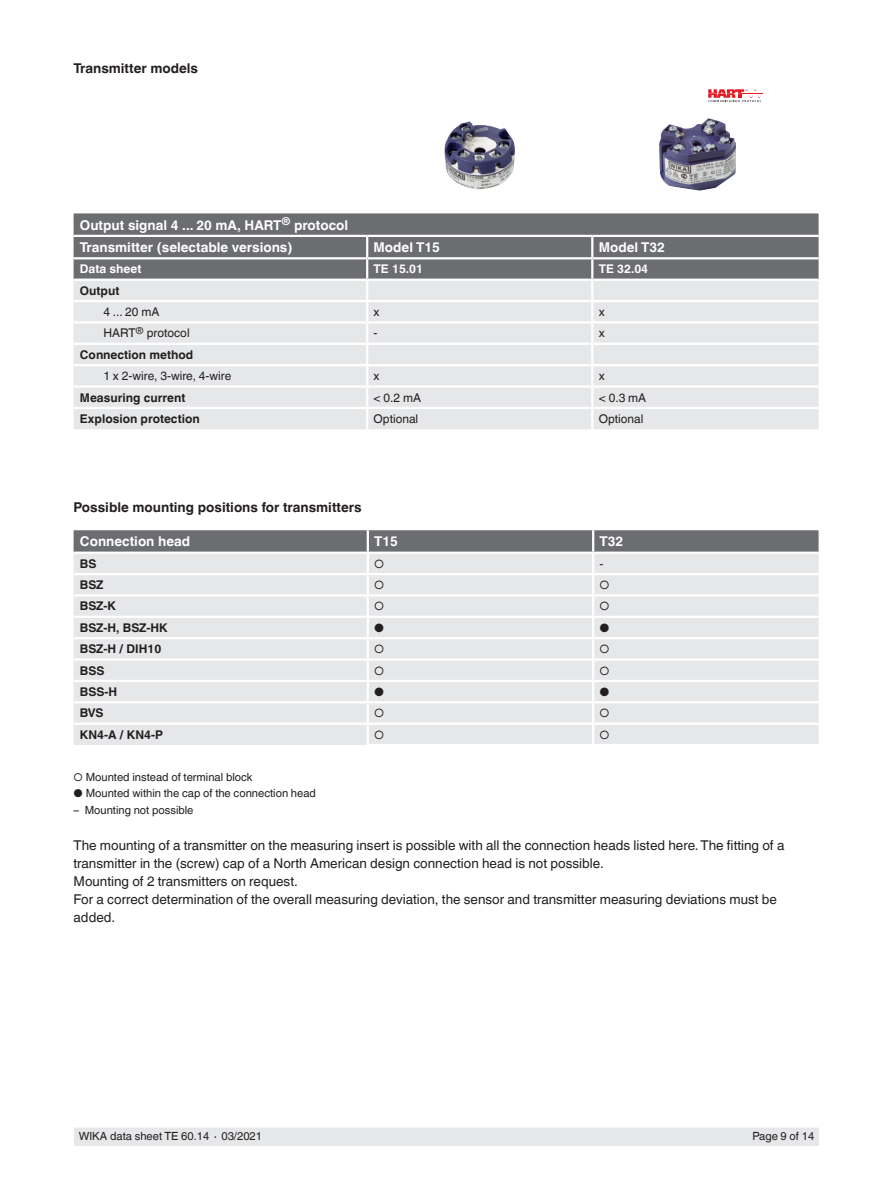
<style>
.page{position:relative;width:893px;height:1188px;background:#fff}
.page>*{position:absolute;margin:0;border:0;box-sizing:border-box;transform-origin:0 0}
.t1{font:13.5px/18px "Helvetica World";color:#231f20}
.t2{font:700 13.5px/22.5px "Helvetica World";color:#fff}
.t3{font:700 13.5px "Helvetica World";color:#231f20}
.t4{font:700 12px "Helvetica World";color:#231f20}
.t5{font:12px "Helvetica World";color:#231f20}
.t6{font:700 12px "Helvetica World";color:#fff}
.t7{font:11.25px "Helvetica World";color:#231f20}
</style>
<div class="page">
<div style="left:74px;top:1128px;width:745px;height:17px;background:#e6e7e9"></div>
<div style="left:74px;top:703px;width:745px;height:42px;background:#e6e7e9"></div>
<svg style="left:74px;top:530px;width:745px;height:171px;background:#d7d8da"></svg>
<hr style="left:367px;top:703px;width:2px;height:20px;background:#fff">
<hr style="left:592px;top:703px;width:2px;height:20px;background:#fff">
<hr style="left:368px;top:723px;width:225px;height:2px;background:#fff">
<svg style="left:367px;top:725px;width:2px;height:19px"></svg>
<hr style="left:593px;top:723px;width:226px;height:2px;background:#fff">
<svg style="left:592px;top:725px;width:2px;height:19px"></svg>
<hr style="left:367px;top:744px;width:226px;height:2px;background:#fff">
<hr style="left:593px;top:744px;width:226px;height:2px;background:#fff">
<hr style="left:367px;top:530px;width:2px;height:22px;background:#fff">
<hr style="left:592px;top:530px;width:2px;height:22px;background:#fff">
<hr style="left:74px;top:573px;width:294px;height:2px;background:#fff">
<hr style="left:74px;top:594px;width:294px;height:3px;background:#fff">
<hr style="left:74px;top:616px;width:294px;height:2px;background:#fff">
<hr style="left:74px;top:637px;width:294px;height:2px;background:#fff">
<hr style="left:74px;top:658px;width:294px;height:3px;background:#fff">
<hr style="left:74px;top:680px;width:294px;height:2px;background:#fff">
<hr style="left:74px;top:723px;width:294px;height:2px;background:#fff">
<hr style="left:74px;top:552px;width:294px;height:2px;background:#fff">
<hr style="left:368px;top:552px;width:225px;height:2px;background:#fff">
<hr style="left:593px;top:552px;width:226px;height:2px;background:#fff">
<div style="left:74px;top:213px;width:745px;height:66px;background:#6c6d70"></div>
<div style="left:74px;top:281px;width:745px;height:148px;background:#e6e7e9"></div>
<hr style="left:366px;top:237px;width:2px;height:20px;background:#fff">
<hr style="left:591px;top:237px;width:2px;height:20px;background:#fff">
<hr style="left:367px;top:257px;width:225px;height:2px;background:#fff">
<hr style="left:366px;top:259px;width:2px;height:20px;background:#fff">
<hr style="left:592px;top:257px;width:227px;height:2px;background:#fff">
<hr style="left:591px;top:259px;width:2px;height:20px;background:#fff">
<hr style="left:74px;top:300px;width:293px;height:2px;background:#fff">
<hr style="left:367px;top:300px;width:225px;height:2px;background:#fff">
<hr style="left:592px;top:300px;width:227px;height:2px;background:#fff">
<hr style="left:74px;top:321px;width:293px;height:3px;background:#fff">
<hr style="left:367px;top:321px;width:225px;height:3px;background:#fff">
<hr style="left:592px;top:321px;width:227px;height:3px;background:#fff">
<hr style="left:74px;top:343px;width:293px;height:2px;background:#fff">
<hr style="left:367px;top:343px;width:225px;height:2px;background:#fff">
<hr style="left:592px;top:343px;width:227px;height:2px;background:#fff">
<hr style="left:74px;top:364px;width:293px;height:2px;background:#fff">
<hr style="left:367px;top:364px;width:225px;height:2px;background:#fff">
<hr style="left:592px;top:364px;width:227px;height:2px;background:#fff">
<hr style="left:74px;top:385px;width:293px;height:3px;background:#fff">
<hr style="left:367px;top:385px;width:225px;height:3px;background:#fff">
<svg style="left:366px;top:281px;width:2px;height:126px"></svg>
<hr style="left:592px;top:385px;width:227px;height:3px;background:#fff">
<svg style="left:591px;top:281px;width:2px;height:126px"></svg>
<hr style="left:74px;top:407px;width:293px;height:2px;background:#fff">
<hr style="left:367px;top:407px;width:225px;height:2px;background:#fff">
<hr style="left:366px;top:409px;width:2px;height:20px;background:#fff">
<hr style="left:592px;top:407px;width:227px;height:2px;background:#fff">
<hr style="left:591px;top:409px;width:2px;height:20px;background:#fff">
<hr style="left:74px;top:235px;width:293px;height:2px;background:#fff">
<hr style="left:74px;top:257px;width:293px;height:2px;background:#fff">
<hr style="left:367px;top:235px;width:225px;height:2px;background:#fff">
<hr style="left:592px;top:235px;width:227px;height:2px;background:#fff">
<img style="left:444px;top:121px;width:71px;height:69px">
<img style="left:659px;top:118px;width:77px;height:73px">
<svg style="left:708px;top:89px;width:55px;height:13px"></svg>
<p class="t3" style="left:74px;top:61px;width:126px">Transmitter models</p>
<p class="t2" style="left:80px;top:214px;width:270px">Output signal 4 ... 20 mA, HART<sup>®</sup> protocol<br>Transmitter (selectable versions)</p>
<p class="t2" style="left:374px;top:236px;width:68px">Model T15</p>
<p class="t2" style="left:599px;top:236px;width:68px">Model T32</p>
<p class="t6" style="left:80px;top:262px;width:63px">Data sheet</p>
<p class="t6" style="left:374px;top:262px;width:51px">TE 15.01</p>
<p class="t6" style="left:599px;top:262px;width:51px">TE 32.04</p>
<p class="t4" style="left:80px;top:284px;width:41px">Output</p>
<p class="t5" style="left:103px;top:305px;width:58px">4 ... 20 mA</p>
<p class="t5" style="left:374px;top:305px;width:7px">x</p>
<p class="t5" style="left:599px;top:305px;width:7px">x</p>
<p class="t5" style="left:103px;top:326px;width:88px">HART<sup>®</sup> protocol</p>
<p class="t5" style="left:374px;top:326px;width:5px">-</p>
<p class="t5" style="left:599px;top:326px;width:7px">x</p>
<p class="t4" style="left:80px;top:348px;width:115px">Connection method</p>
<p class="t5" style="left:103px;top:369px;width:130px">1 x 2-wire, 3-wire, 4-wire</p>
<p class="t5" style="left:374px;top:369px;width:7px">x</p>
<p class="t5" style="left:599px;top:369px;width:7px">x</p>
<p class="t4" style="left:80px;top:390px;width:107px">Measuring current</p>
<p class="t5" style="left:374px;top:390px;width:49px">&lt; 0.2 mA</p>
<p class="t5" style="left:599px;top:390px;width:49px">&lt; 0.3 mA</p>
<p class="t4" style="left:80px;top:412px;width:121px">Explosion protection</p>
<p class="t5" style="left:374px;top:412px;width:46px">Optional</p>
<p class="t5" style="left:599px;top:412px;width:46px">Optional</p>
<p class="t3" style="left:74px;top:500px;width:290px">Possible mounting positions for transmitters</p>
<p class="t2" style="left:80px;top:530px;width:112px">Connection head</p>
<p class="t2" style="left:374px;top:530px;width:25px">T15</p>
<p class="t2" style="left:600px;top:530px;width:25px">T32</p>
<p class="t4" style="left:80px;top:557px;width:18px">BS</p>
<p class="t5" style="left:374px;top:557px;width:12px">○</p>
<p class="t5" style="left:600px;top:557px;width:5px">-</p>
<p class="t4" style="left:80px;top:578px;width:25px">BSZ</p>
<p class="t5" style="left:374px;top:578px;width:12px">○</p>
<p class="t5" style="left:600px;top:578px;width:12px">○</p>
<p class="t4" style="left:80px;top:599px;width:38px">BSZ-K</p>
<p class="t5" style="left:374px;top:599px;width:12px">○</p>
<p class="t5" style="left:600px;top:599px;width:12px">○</p>
<p class="t4" style="left:80px;top:621px;width:89px">BSZ-H, BSZ-HK</p>
<p class="t5" style="left:374px;top:621px;width:12px">●</p>
<p class="t5" style="left:600px;top:621px;width:12px">●</p>
<p class="t4" style="left:80px;top:642px;width:83px">BSZ-H / DIH10</p>
<p class="t5" style="left:374px;top:642px;width:12px">○</p>
<p class="t5" style="left:600px;top:642px;width:12px">○</p>
<p class="t4" style="left:80px;top:663px;width:26px">BSS</p>
<p class="t5" style="left:374px;top:663px;width:12px">○</p>
<p class="t5" style="left:600px;top:663px;width:12px">○</p>
<p class="t4" style="left:80px;top:685px;width:39px">BSS-H</p>
<p class="t5" style="left:374px;top:685px;width:12px">●</p>
<p class="t5" style="left:600px;top:685px;width:12px">●</p>
<p class="t4" style="left:80px;top:706px;width:25px">BVS</p>
<p class="t5" style="left:374px;top:706px;width:12px">○</p>
<p class="t5" style="left:600px;top:706px;width:12px">○</p>
<p class="t4" style="left:80px;top:728px;width:85px">KN4-A / KN4-P</p>
<p class="t5" style="left:374px;top:728px;width:12px">○</p>
<p class="t5" style="left:600px;top:728px;width:12px">○</p>
<p class="t7" style="left:74px;top:770px;width:180px">○ Mounted instead of terminal block</p>
<p class="t7" style="left:74px;top:787px;width:244px">● Mounted within the cap of the connection head</p>
<p class="t7" style="left:74px;top:803px;width:121px">– Mounting not possible</p>
<p class="t1" style="left:74px;top:836px;width:712px">The mounting of a transmitter on the measuring insert is possible with all the connection heads listed here. The fitting of a transmitter in the (screw) cap of a North American design connection head is not possible.<br>Mounting of 2 transmitters on request.<br>For a correct determination of the overall measuring deviation, the sensor and transmitter measuring deviations must be added.</p>
<p class="t7" style="left:79px;top:1130px;width:185px">WIKA data sheet TE 60.14 ∙ 03/2021</p>
<p class="t7" style="left:752px;top:1130px;width:63px">Page 9 of 14</p>
</div>
